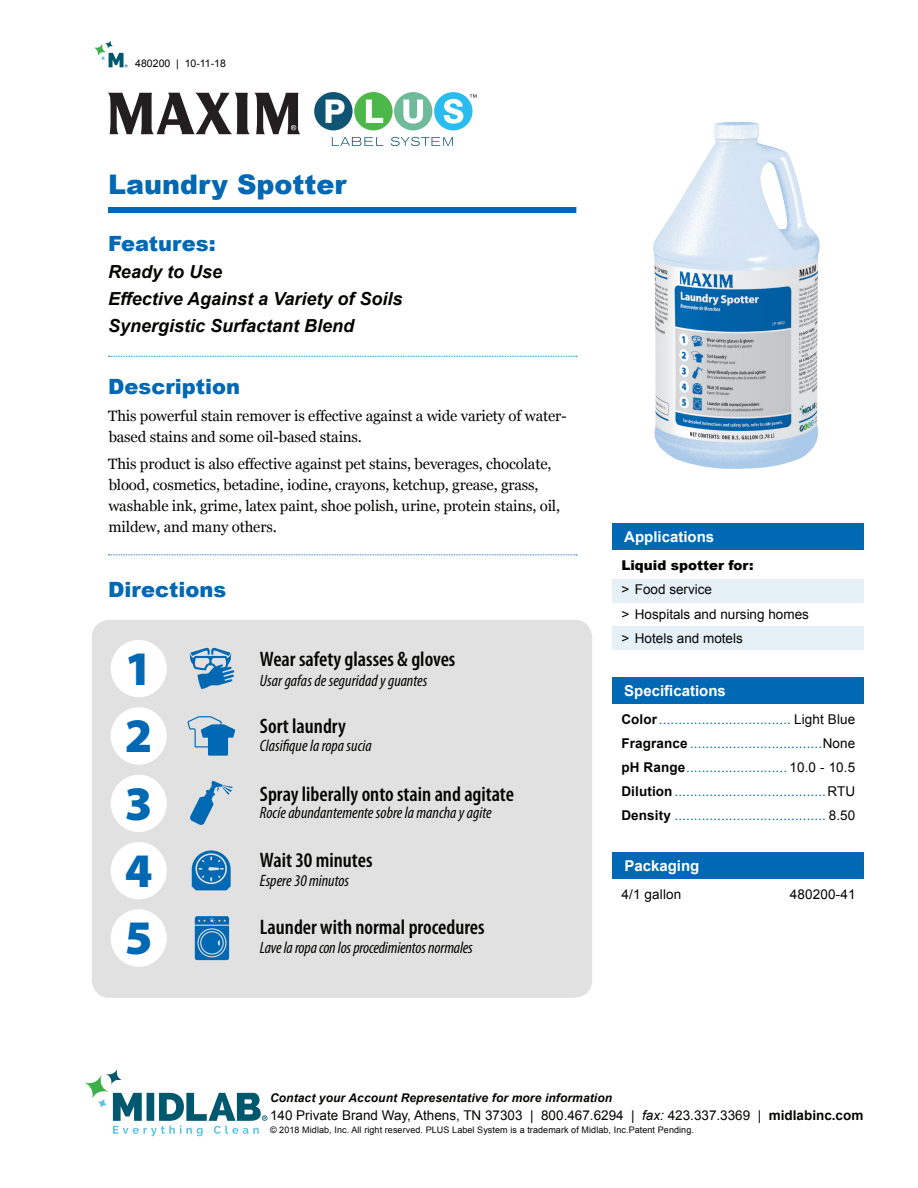
<style>
.page{position:relative;width:918px;height:1188px;background:#fff}
.page>*{position:absolute;margin:0;border:0;box-sizing:border-box;transform-origin:0 0}
.t1{font:900 48.45px/67.2px "Myriad Pro";color:#0168b3;text-align:justify}
.t2{font:900 27px "Arial";color:#0168b3}
.t3{font:600 condensed 21px "Myriad Pro";color:#040503}
.t4{font:900 21px "Arial";color:#0168b3}
.t5{font:italic 700 18px/27px "Arial";color:#040503}
.t6{font:italic condensed 16.5px "Myriad Pro";color:#040503}
.t7{font:15px/21px "Georgia";letter-spacing:-.01em;color:#040503}
.t8{font:700 15px "Arial";color:#fff}
.t9{font:13.5px/24px "Arial";letter-spacing:.01em;color:#0168b3;text-align:justify}
.t10{font:13.5px/24px "Arial";color:#040503}
.t11{font:900 13.5px "Arial";color:#040503}
.t12{font:italic 700 12px "Arial";letter-spacing:.01em;color:#040503}
.t13{font:10.5px "Arial";color:#040503}
.t14{font:9px "Arial";letter-spacing:.01em;color:#040503}
.s1{font-weight:700;color:#040503}
.s2{color:#040503}
.s3{font-style:italic}
.s4{font-weight:700}
</style>
<div class="page">
<svg style="left:113px;top:1093px;width:155px;height:43px"></svg>
<svg style="left:84px;top:1074px;width:25px;height:25px"></svg>
<svg style="left:106px;top:1068px;width:16px;height:17px"></svg>
<svg style="left:97px;top:1098px;width:11px;height:10px"></svg>
<svg style="left:94px;top:43px;width:12px;height:13px"></svg>
<svg style="left:105px;top:40px;width:8px;height:9px"></svg>
<svg style="left:100px;top:53px;width:28px;height:14px"></svg>
<div style="left:612px;top:579px;width:252px;height:24px;background:#e6f0f7"></div>
<div style="left:612px;top:626px;width:252px;height:24px;background:#e6f0f7"></div>
<div style="left:612px;top:524px;width:252px;height:26px;background:#0168b3"></div>
<div style="left:612px;top:677px;width:252px;height:27px;background:#0168b3"></div>
<div style="left:612px;top:852px;width:252px;height:27px;background:#0168b3"></div>
<div style="left:92px;top:620px;width:500px;height:378px;background:#e1e1e1;border-radius:18px"></div>
<svg style="left:108px;top:554px;width:469px;height:1px"></svg>
<div style="left:111px;top:640px;width:56px;height:57px;background:#fff;border-radius:50%"></div>
<div style="left:111px;top:707px;width:56px;height:58px;background:#fff;border-radius:50%"></div>
<div style="left:111px;top:775px;width:56px;height:57px;background:#fff;border-radius:50%"></div>
<div style="left:111px;top:842px;width:56px;height:57px;background:#fff;border-radius:50%"></div>
<div style="left:111px;top:909px;width:56px;height:58px;background:#fff;border-radius:50%"></div>
<svg style="left:108px;top:93px;width:192px;height:41px"></svg>
<div style="left:314px;top:92px;width:39px;height:38px;background:#105473;border-radius:50%"></div>
<div style="left:354px;top:92px;width:39px;height:38px;background:#4cb849;border-radius:50%"></div>
<div style="left:394px;top:92px;width:38px;height:38px;background:#6fba98;border-radius:50%"></div>
<div style="left:434px;top:92px;width:39px;height:38px;background:#29bdef;border-radius:50%"></div>
<svg style="left:326px;top:100px;width:19px;height:23px"></svg>
<svg style="left:366px;top:100px;width:17px;height:23px"></svg>
<svg style="left:403px;top:100px;width:20px;height:24px"></svg>
<svg style="left:444px;top:99px;width:19px;height:25px"></svg>
<svg style="left:332px;top:137px;width:51px;height:9px"></svg>
<svg style="left:391px;top:137px;width:62px;height:9px"></svg>
<svg style="left:470px;top:94px;width:7px;height:4px"></svg>
<div style="left:108px;top:207px;width:468px;height:6px;background:#0168b3"></div>
<svg style="left:108px;top:356px;width:469px;height:1px"></svg>
<svg style="left:189px;top:647px;width:45px;height:42px"></svg>
<svg style="left:187px;top:716px;width:48px;height:40px"></svg>
<svg style="left:190px;top:781px;width:43px;height:44px"></svg>
<svg style="left:192px;top:850px;width:39px;height:40px"></svg>
<svg style="left:195px;top:916px;width:34px;height:44px"></svg>
<img style="left:653px;top:122px;width:167px;height:347px">
<p class="t13" style="left:135px;top:57px;width:92px">480200 | 10-11-18</p>
<h2 class="t2" style="left:108px;top:164px;width:240px">Laundry Spotter</h2>
<h3 class="t4" style="left:108px;top:228px;width:109px">Features:</h3>
<p class="t5" style="left:108px;top:259px;width:296px">Ready to Use<br>Effective Against a Variety of Soils<br>Synergistic Surfactant Blend</p>
<h3 class="t4" style="left:108px;top:372px;width:133px">Description</h3>
<p class="t7" style="left:108px;top:406px;width:460px">This powerful stain remover is effective against a wide variety of water&shy;based stains and some oil-based stains.</p>
<p class="t7" style="left:108px;top:454px;width:453px">This product is also effective against pet stains, beverages, chocolate, blood, cosmetics, betadine, iodine, crayons, ketchup, grease, grass, washable ink, grime, latex paint, shoe polish, urine, protein stains, oil, mildew, and many others.</p>
<h3 class="t4" style="left:108px;top:574px;width:120px">Directions</h3>
<h1 class="t1" style="left:125px;top:636px;width:29px">1<br>2<br>3<br>4<br>5</h1>
<h3 class="t3" style="left:260px;top:648px;width:197px">Wear safety glasses &amp; gloves</h3>
<p class="t6" style="left:260px;top:670px;width:169px">Usar gafas de seguridad y guantes</p>
<h3 class="t3" style="left:260px;top:715px;width:87px">Sort laundry</h3>
<p class="t6" style="left:260px;top:735px;width:113px">Clasifique la ropa sucia</p>
<h3 class="t3" style="left:260px;top:783px;width:256px">Spray liberally onto stain and agitate</h3>
<p class="t6" style="left:260px;top:803px;width:233px">Rocíe abundantemente sobre la mancha y agite</p>
<h3 class="t3" style="left:260px;top:848px;width:114px">Wait 30 minutes</h3>
<p class="t6" style="left:260px;top:871px;width:91px">Espere 30 minutos</p>
<h3 class="t3" style="left:260px;top:916px;width:226px">Launder with normal procedures</h3>
<p class="t6" style="left:260px;top:938px;width:214px">Lave la ropa con los procedimientos normales</p>
<p class="t8" style="left:624px;top:527px;width:92px">Applications</p>
<p class="t11" style="left:621px;top:556px;width:134px">Liquid spotter for:</p>
<p class="t10" style="left:621px;top:578px;width:189px">&gt; Food service<br>&gt; Hospitals and nursing homes &gt; Hotels and motels</p>
<p class="t8" style="left:624px;top:681px;width:103px">Specifications</p>
<p class="t9" style="left:621px;top:708px;width:236px"><span class="s1">Color</span>.................................. <span class="s2">Light Blue </span><span class="s1">Fragrance</span> ..................................<span class="s2">None </span><span class="s1">pH Range</span>.......................... <span class="s2">10.0 - 10.5<br></span><span class="s1">Dilution</span>.......................................<span class="s2">RTU </span><span class="s1">Density</span> ....................................... <span class="s2">8.50</span></p>
<p class="t8" style="left:624px;top:856px;width:77px">Packaging</p>
<p class="t10" style="left:622px;top:883px;width:61px">4/1 gallon</p>
<p class="t10" style="left:790px;top:883px;width:67px">480200-41</p>
<p class="t12" style="left:270px;top:1090px;width:344px">Contact your Account Representative for more information</p>
<p class="t10" style="left:270px;top:1103px;width:595px">140 Private Brand Way, Athens, TN 37303 | 800.467.6294 | <span class="s3">fax:</span> 423.337.3369 | <span class="s4">midlabinc.com</span></p>
<p class="t14" style="left:270px;top:1124px;width:425px">© 2018 Midlab, Inc. All right reserved. PLUS Label System is a trademark of Midlab, Inc.Patent Pending.</p>
</div>
